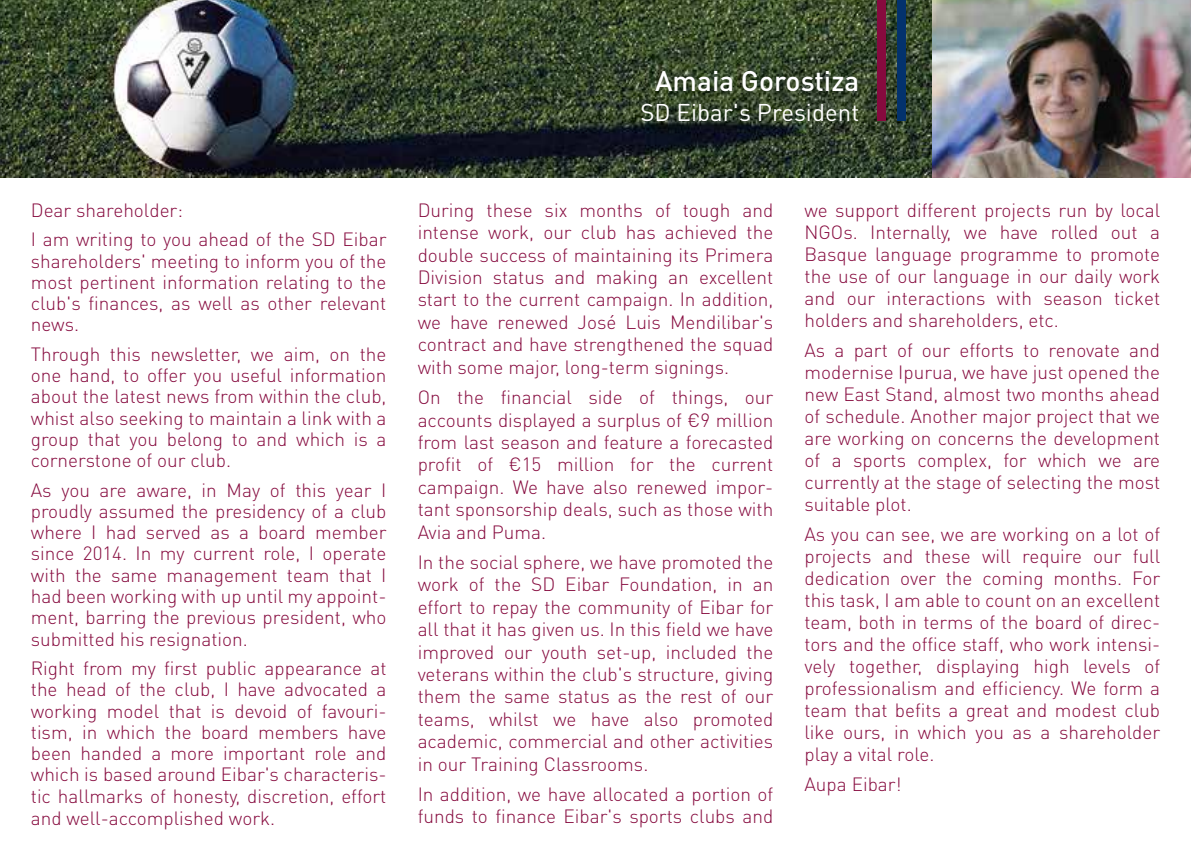
<style>
.page{position:relative;width:1191px;height:842px;background:#fff}
.page>*{position:absolute;margin:0;border:0;box-sizing:border-box;transform-origin:0 0}
.t1{font:500 28px "DIN Pro";color:#fff}
.t2{font:24px "DIN Pro";color:#fff}
.t3{font:300 19px/22.4px "DIN Pro";color:#860a3e;text-align:justify}
</style>
<div class="page">
<img style="left:0;top:0;width:932px;height:178px">
<img style="left:932px;top:0;width:259px;height:178px">
<div style="left:877px;top:0;width:9px;height:120px;background:#860a3e"></div>
<div style="left:896px;top:0;width:9px;height:120px;background:#03326d"></div>
<h1 class="t1" style="left:655px;top:61px;width:206px">Amaia Gorostiza</h1>
<p class="t2" style="left:640px;top:96px;width:220px">SD Eibar's President</p>
<p class="t3" style="left:31px;top:195px;width:357px;line-height:29.2px">Dear shareholder:<br>I am writing to you ahead of the SD Eibar</p>
<p class="t3" style="left:31px;top:249px;width:357px;line-height:21.2px">shareholders' meeting to inform you of the most pertinent information relating to the club's finances, as well as other relevant news.</p>
<p class="t3" style="left:31px;top:342px;width:357px;line-height:21.2px">Through this newsletter, we aim, on the one hand, to offer you useful information about the latest news from within the club, whist also seeking to maintain a link with a group that you belong to and which is a cornerstone of our club.</p>
<p class="t3" style="left:31px;top:478px;width:357px;line-height:21.2px">As you are aware, in May of this year I proudly assumed the presidency of a club where I had served as a board member since 2014. In my current role, I operate with the same management team that I had been working with up until my appoint&shy;ment, barring the previous president, who submitted his resignation.</p>
<p class="t3" style="left:31px;top:657px;width:357px;line-height:21.4px">Right from my first public appearance at the head of the club, I have advocated a working model that is devoid of favouri&shy;tism, in which the board members have been handed a more important role and which is based around Eibar's characteris&shy;tic hallmarks of honesty, discretion, effort and well-accomplished work.</p>
<p class="t3" style="left:418px;top:198px;width:357px">During these six months of tough and intense work, our club has achieved the double success of maintaining its Primera Division status and making an excellent start to the current campaign. In addition, we have renewed José Luis Mendilibar's contract and have strengthened the squad with some major, long-term signings.</p>
<p class="t3" style="left:418px;top:385px;width:357px">On the financial side of things, our accounts displayed a surplus of €9 million from last season and feature a forecasted profit of €15 million for the current campaign. We have also renewed impor&shy;tant sponsorship deals, such as those with Avia and Puma.</p>
<p class="t3" style="left:418px;top:550px;width:357px">In the social sphere, we have promoted the work of the SD Eibar Foundation, in an effort to repay the community of Eibar for all that it has given us. In this field we have improved our youth set-up, included the veterans within the club's structure, giving them the same status as the rest of our teams, whilst we have also promoted academic, commercial and other activities in our Training Classrooms.</p>
<p class="t3" style="left:418px;top:782px;width:357px">In addition, we have allocated a portion of funds to finance Eibar's sports clubs and</p>
<p class="t3" style="left:804px;top:198px;width:357px">we support different projects run by local NGOs. Internally, we have rolled out a Basque language programme to promote the use of our language in our daily work and our interactions with season ticket holders and shareholders, etc.</p>
<p class="t3" style="left:804px;top:338px;width:357px">As a part of our efforts to renovate and modernise Ipurua, we have just opened the new East Stand, almost two months ahead of schedule. Another major project that we are working on concerns the development of a sports complex, for which we are currently at the stage of selecting the most suitable plot.</p>
<p class="t3" style="left:804px;top:522px;width:357px">As you can see, we are working on a lot of projects and these will require our full dedication over the coming months. For this task, I am able to count on an excellent team, both in terms of the board of direc&shy;tors and the office staff, who work intensi&shy;vely together, displaying high levels of professionalism and efficiency. We form a team that befits a great and modest club like ours, in which you as a shareholder play a vital role.</p>
<p class="t3" style="left:804px;top:772px;width:98px">Aupa Eibar!</p>
</div>
